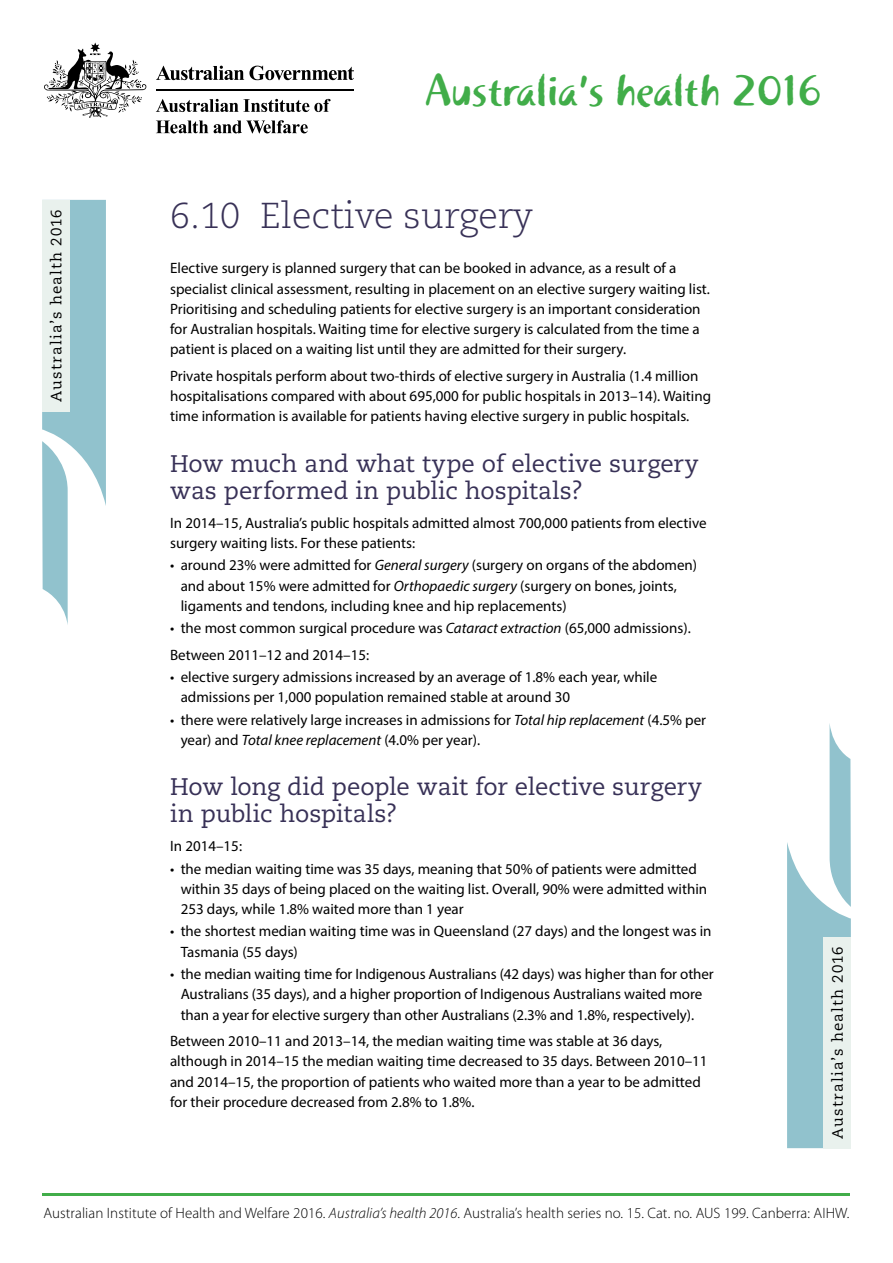
<style>
.page{position:relative;width:893px;height:1263px;background:#fff}
.page>*{position:absolute;margin:0;border:0;box-sizing:border-box;transform-origin:0 0}
.t1{font:45px "Khaki Std 1";color:#41ad49}
.t2{font:300 36px "Caecilia LT Std";color:#383157}
.t3{font:24px "Caecilia LT Std";letter-spacing:-.005em;color:#383157}
.Body{font:15px/20.2px "Myriad Pro";color:#000}
.t4{font:300 15px "Myriad Pro";letter-spacing:.005em;color:#000}
.t5{font:15px "Caecilia LT Std";letter-spacing:.075em;color:#000}
.s1{font-style:italic}
</style>
<div class="page">
<svg style="left:156px;top:66px;width:198px;height:14px"></svg>
<svg style="left:44px;top:43px;width:103px;height:75px"></svg>
<hr style="left:156px;top:89px;width:198px;height:1px;background:#000">
<svg style="left:156px;top:99px;width:175px;height:13px"></svg>
<svg style="left:156px;top:121px;width:52px;height:12px"></svg>
<svg style="left:214px;top:120px;width:94px;height:13px"></svg>
<hr style="left:43px;top:1193px;width:807px;height:3px;background:#41ad49">
<svg style="left:42px;top:200px;width:64px;height:425px"></svg>
<svg style="left:787px;top:723px;width:64px;height:425px"></svg>
<div style="left:823px;top:937px;width:28px;height:211px;background:#e9f1ed"></div>
<div style="left:42px;top:200px;width:28px;height:211px;background:#e9f1ed"></div>
<h1 class="t1" style="left:425px;top:63px;width:399px">Australia’s health 2016</h1>
<p class="t5" style="left:48px;top:402px;width:194px;rotate:-90deg">Australia’s health 2016</p>
<h1 class="t2" style="left:170px;top:195px;width:365px">6.10 Elective surgery</h1>
<p class="Body" style="left:170px;top:258px;width:541px">Elective surgery is planned surgery that can be booked in advance, as a result of a specialist clinical assessment, resulting in placement on an elective surgery waiting list.<br>Prioritising and scheduling patients for elective surgery is an important consideration for Australian hospitals. Waiting time for elective surgery is calculated from the time a patient is placed on a waiting list until they are admitted for their surgery.</p>
<p class="Body" style="left:170px;top:366px;width:542px">Private hospitals perform about two-thirds of elective surgery in Australia (1.4 million hospitalisations compared with about 695,000 for public hospitals in 2013–14). Waiting time information is available for patients having elective surgery in public hospitals.</p>
<h2 class="t3" style="left:170px;top:450px;width:530px">How much and what type of elective surgery</h2>
<h2 class="t3" style="left:170px;top:477px;width:414px">was performed in public hospitals?</h2>
<p class="Body" style="left:170px;top:512px;width:538px">In 2014–15, Australia’s public hospitals admitted almost 700,000 patients from elective surgery waiting lists. For these patients:</p>
<p class="Body" style="left:181px;top:555px;width:518px;text-indent:-11px">• around 23% were admitted for <span class="s1">General surgery</span> (surgery on organs of the abdomen) and about 15% were admitted for <span class="s1">Orthopaedic surgery</span> (surgery on bones, joints, ligaments and tendons, including knee and hip replacements)</p>
<p class="Body" style="left:170px;top:618px;width:522px">• the most common surgical procedure was <span class="s1">Cataract extraction</span> (65,000 admissions).</p>
<p class="Body" style="left:170px;top:644px;width:201px">Between 2011–12 and 2014–15:</p>
<p class="Body" style="left:181px;top:667px;width:478px;text-indent:-11px">• elective surgery admissions increased by an average of 1.8% each year, while admissions per 1,000 population remained stable at around 30</p>
<p class="Body" style="left:181px;top:709px;width:527px;text-indent:-11px">• there were relatively large increases in admissions for <span class="s1">Total hip replacement</span> (4.5% per year) and <span class="s1">Total knee replacement</span> (4.0% per year).</p>
<h2 class="t3" style="left:170px;top:773px;width:533px">How long did people wait for elective surgery</h2>
<h2 class="t3" style="left:170px;top:800px;width:229px">in public hospitals?</h2>
<p class="Body" style="left:170px;top:836px;width:74px">In 2014–15:</p>
<p class="Body" style="left:181px;top:858px;width:528px;text-indent:-11px">• the median waiting time was 35 days, meaning that 50% of patients were admitted within 35 days of being placed on the waiting list. Overall, 90% were admitted within<br>253 days, while 1.8% waited more than 1 year</p>
<p class="Body" style="left:181px;top:921px;width:532px;text-indent:-11px">• the shortest median waiting time was in Queensland (27 days) and the longest was in<br>Tasmania (55 days)</p>
<p class="Body" style="left:181px;top:964px;width:535px;text-indent:-11px">• the median waiting time for Indigenous Australians (42 days) was higher than for other<br>Australians (35 days), and a higher proportion of Indigenous Australians waited more than a year for elective surgery than other Australians (2.3% and 1.8%, respectively).</p>
<p class="Body" style="left:170px;top:1031px;width:539px">Between 2010–11 and 2013–14, the median waiting time was stable at 36 days, although in 2014–15 the median waiting time decreased to 35 days. Between 2010–11 and 2014–15, the proportion of patients who waited more than a year to be admitted for their procedure decreased from 2.8% to 1.8%.</p>
<p class="t5" style="left:829px;top:1139px;width:194px;rotate:-90deg">Australia’s health 2016</p>
<p class="t4" style="left:44px;top:1204px;width:807px">Australian Institute of Health and Welfare 2016. <span class="s1">Australia’s health 2016</span>. Australia’s health series no. 15. Cat. no. AUS 199. Canberra: AIHW.</p>
</div>
